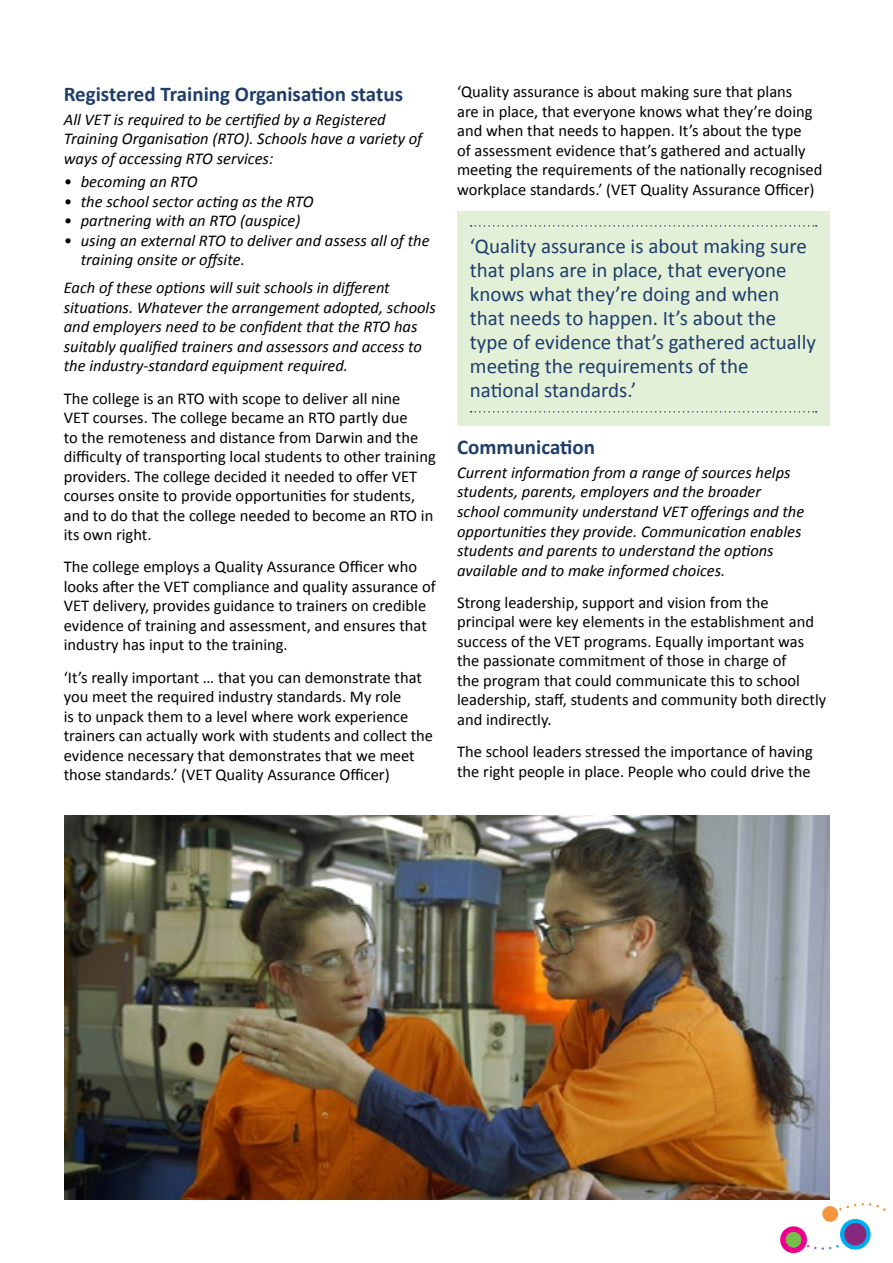
<style>
.page{position:relative;width:893px;height:1263px;background:#fff}
.page>*{position:absolute;margin:0;border:0;box-sizing:border-box;transform-origin:0 0}
.t1{font:21px/24px "Calibri";color:#1e3d6b}
.Heading_3{font:700 21px "Calibri";color:#1e3d6b}
.Body{font:16.5px/19.5px "Calibri";color:#000}
.Explanatory_text__af{font:italic 16.5px/19.5px "Calibri";color:#000}
.Body-2{font:italic 16.5px/19.5px "Calibri";color:#000}
.Explanatory_text{font:italic 16.5px/19.5px "Calibri";color:#000}
</style>
<div class="page">
<svg style="left:780px;top:1226px;width:27px;height:27px"></svg>
<div style="left:786px;top:1232px;width:15px;height:15px;background:#75be4e;border-radius:50%"></div>
<svg style="left:807px;top:1245px;width:32px;height:5px"></svg>
<svg style="left:839px;top:1203px;width:47px;height:8px"></svg>
<div style="left:822px;top:1206px;width:16px;height:16px;background:#f7943e;border-radius:50%"></div>
<svg style="left:840px;top:1219px;width:31px;height:30px"></svg>
<div style="left:844px;top:1223px;width:22px;height:22px;background:#89297d;border-radius:50%"></div>
<div style="left:457px;top:211px;width:372px;height:215px;background:#e3f0d8"></div>
<svg style="left:471px;top:225px;width:346px;height:2px"></svg>
<svg style="left:471px;top:411px;width:346px;height:1px"></svg>
<img style="left:64px;top:815px;width:765px;height:384px">
<p class="Heading_3" style="left:64px;top:80px;width:341px">Registered Training Organisation status</p>
<p class="Explanatory_text" style="left:64px;top:109px;width:360px">All VET is required to be certified by a Registered<br>Training Organisation (RTO). Schools have a variety of ways of accessing RTO services:</p>
<p class="Explanatory_text__af" style="left:64px;top:171px;width:135px">• becoming an RTO</p>
<p class="Explanatory_text__af" style="left:64px;top:191px;width:251px">• the school sector acting as the RTO</p>
<p class="Explanatory_text__af" style="left:64px;top:210px;width:238px">• partnering with an RTO (auspice)</p>
<p class="Explanatory_text__af" style="left:81px;top:230px;width:350px;text-indent:-17px">• using an external RTO to deliver and assess all of the training onsite or offsite.</p>
<p class="Body-2" style="left:64px;top:277px;width:374px">Each of these options will suit schools in different situations. Whatever the arrangement adopted, schools and employers need to be confident that the RTO has suitably qualified trainers and assessors and access to the industry-standard equipment required.</p>
<p class="Body" style="left:64px;top:388px;width:374px">The college is an RTO with scope to deliver all nine<br>VET courses. The college became an RTO partly due<br>to the remoteness and distance from Darwin and the difficulty of transporting local students to other training providers. The college decided it needed to offer VET courses onsite to provide opportunities for students, and to do that the college needed to become an RTO in its own right.</p>
<p class="Body" style="left:64px;top:557px;width:374px">The college employs a Quality Assurance Officer who looks after the VET compliance and quality assurance of VET delivery, provides guidance to trainers on credible evidence of training and assessment, and ensures that industry has input to the training.</p>
<p class="Body" style="left:64px;top:667px;width:371px">‘It’s really important … that you can demonstrate that you meet the required industry standards. My role<br>is to unpack them to a level where work experience trainers can actually work with students and collect the evidence necessary that demonstrates that we meet those standards.’ (VET Quality Assurance Officer)</p>
<p class="Body" style="left:457px;top:82px;width:367px">‘Quality assurance is about making sure that plans<br>are in place, that everyone knows what they’re doing and when that needs to happen. It’s about the type<br>of assessment evidence that’s gathered and actually meeting the requirements of the nationally recognised workplace standards.’ (VET Quality Assurance Officer)</p>
<p class="t1" style="left:470px;top:234px;width:348px">‘Quality assurance is about making sure that plans are in place, that everyone knows what they’re doing and when that needs to happen. It’s about the type of evidence that’s gathered actually meeting the requirements of the national standards.’</p>
<p class="Heading_3" style="left:457px;top:434px;width:139px">Communication</p>
<p class="Explanatory_text__af" style="left:457px;top:462px;width:349px">Current information from a range of sources helps students, parents, employers and the broader school community understand VET offerings and the opportunities they provide. Communication enables students and parents to understand the options available and to make informed choices.</p>
<p class="Body" style="left:457px;top:593px;width:371px">Strong leadership, support and vision from the principal were key elements in the establishment and success of the VET programs. Equally important was the passionate commitment of those in charge of<br>the program that could communicate this to school leadership, staff, students and community both directly and indirectly.</p>
<p class="Body" style="left:457px;top:742px;width:357px">The school leaders stressed the importance of having the right people in place. People who could drive the</p>
</div>
